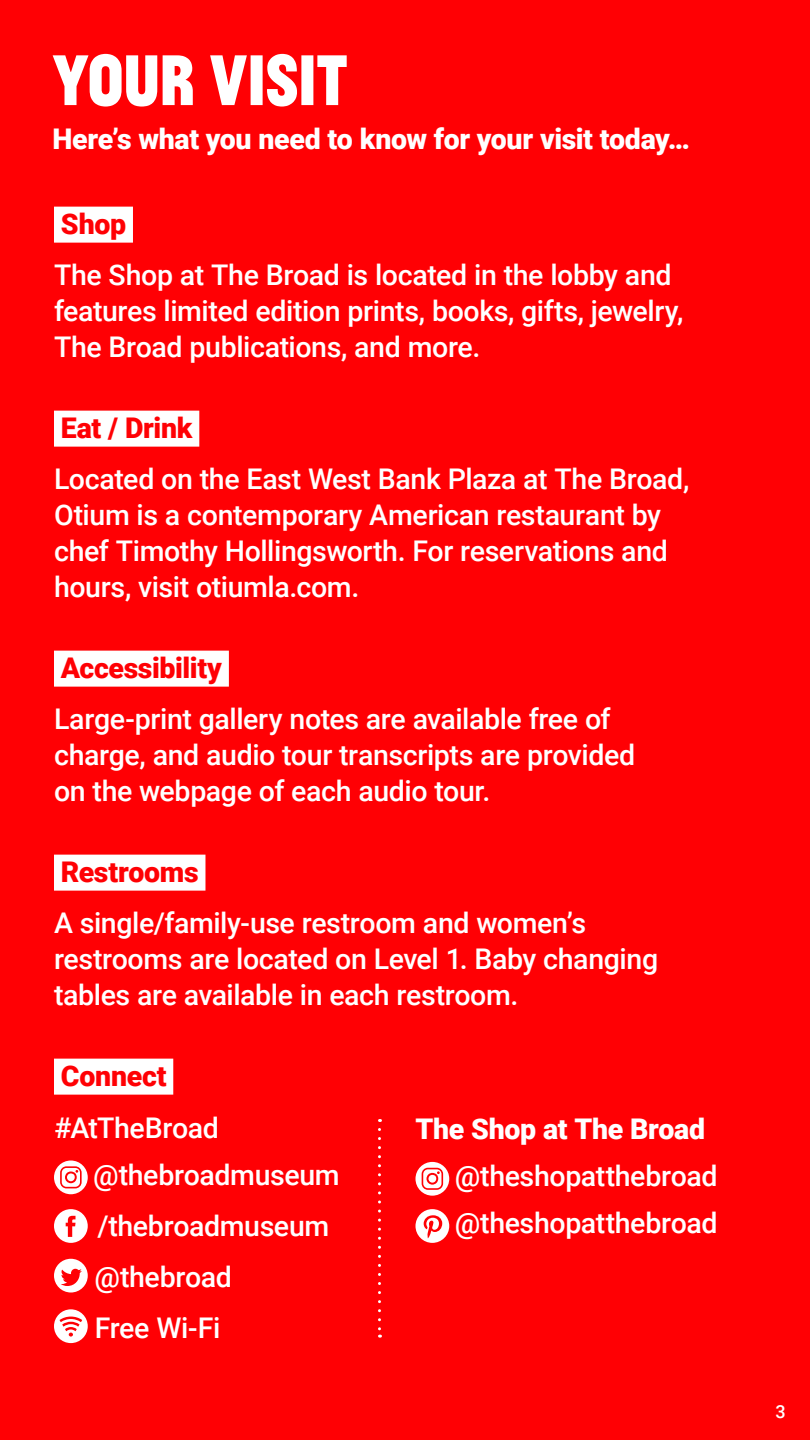
<style>
.page{position:relative;width:810px;height:1440px;background:#ff0004}
.page>*{position:absolute;margin:0;border:0;box-sizing:border-box;transform-origin:0 0}
.t1{font:75px "Jean Luc Broad";letter-spacing:-.015em;color:#fff}
.t2{font:500 28.5px/36px "Roboto";letter-spacing:-.015em;color:#fff}
.t3{font:900 28.5px "Roboto";letter-spacing:-.015em;color:#fff}
.Boxed_Heading_copy{font:900 28.5px "Roboto";letter-spacing:-.01em;color:#ff0004}
.t4{font:500 18px "Roboto";color:#fff}
</style>
<div class="page">
<div style="left:54px;top:207px;width:79px;height:36px;background:#fff"></div>
<div style="left:54px;top:411px;width:145px;height:36px;background:#fff"></div>
<div style="left:54px;top:651px;width:175px;height:36px;background:#fff"></div>
<div style="left:54px;top:855px;width:151px;height:36px;background:#fff"></div>
<div style="left:54px;top:1059px;width:119px;height:36px;background:#fff"></div>
<div style="left:54px;top:1161px;width:34px;height:33px;background:#fff;border-radius:50%"></div>
<svg style="left:60px;top:1166px;width:22px;height:22px"></svg>
<div style="left:54px;top:1209px;width:34px;height:34px;background:#fff;border-radius:50%"></div>
<svg style="left:66px;top:1216px;width:10px;height:21px"></svg>
<div style="left:54px;top:1259px;width:34px;height:34px;background:#fff;border-radius:50%"></div>
<svg style="left:61px;top:1269px;width:21px;height:17px"></svg>
<div style="left:54px;top:1309px;width:34px;height:34px;background:#fff;border-radius:50%"></div>
<svg style="left:60px;top:1317px;width:22px;height:20px"></svg>
<svg style="left:416px;top:1162px;width:33px;height:34px"></svg>
<svg style="left:422px;top:1168px;width:21px;height:22px"></svg>
<div style="left:415px;top:1209px;width:34px;height:34px;background:#fff;border-radius:50%"></div>
<svg style="left:424px;top:1215px;width:18px;height:23px"></svg>
<svg style="left:378px;top:1129px;width:3px;height:209px"></svg>
<p class="t1" style="left:52px;top:28px;width:297px">YOUR VISIT</p>
<p class="t3" style="left:52px;top:118px;width:639px">Here’s what you need to know for your visit today…</p>
<p class="Boxed_Heading_copy" style="left:61px;top:204px;width:67px">Shop</p>
<p class="t2" style="left:54px;top:256px;width:631px">The Shop at The Broad is located in the lobby and features limited edition prints, books, gifts, jewelry,<br>The Broad publications, and more.</p>
<p class="Boxed_Heading_copy" style="left:61px;top:408px;width:133px">Eat / Drink</p>
<p class="t2" style="left:54px;top:460px;width:637px">Located on the East West Bank Plaza at The Broad, Otium is a contemporary American restaurant by chef Timothy Hollingsworth. For reservations and hours, visit otiumla.com.</p>
<p class="Boxed_Heading_copy" style="left:61px;top:648px;width:163px">Accessibility</p>
<p class="t2" style="left:54px;top:700px;width:583px">Large-print gallery notes are available free of charge, and audio tour transcripts are provided on the webpage of each audio tour.</p>
<p class="Boxed_Heading_copy" style="left:61px;top:852px;width:139px">Restrooms</p>
<p class="t2" style="left:54px;top:904px;width:606px">A single/family-use restroom and women’s restrooms are located on Level 1. Baby changing tables are available in each restroom.</p>
<p class="Boxed_Heading_copy" style="left:61px;top:1056px;width:107px">Connect</p>
<p class="t2" style="left:54px;top:1109px;width:166px">#AtTheBroad</p>
<p class="t2" style="left:93px;top:1155px;width:248px">@thebroadmuseum</p>
<p class="t2" style="left:97px;top:1206px;width:233px">/thebroadmuseum</p>
<p class="t2" style="left:95px;top:1257px;width:139px">@thebroad</p>
<p class="t2" style="left:95px;top:1308px;width:127px">Free Wi-Fi</p>
<p class="t3" style="left:416px;top:1109px;width:291px">The Shop at The Broad</p>
<p class="t2" style="left:455px;top:1157px;width:264px">@theshopatthebroad</p>
<p class="t2" style="left:455px;top:1204px;width:264px">@theshopatthebroad</p>
<p class="t4" style="left:776px;top:1399px;width:12px">3</p>
</div>
